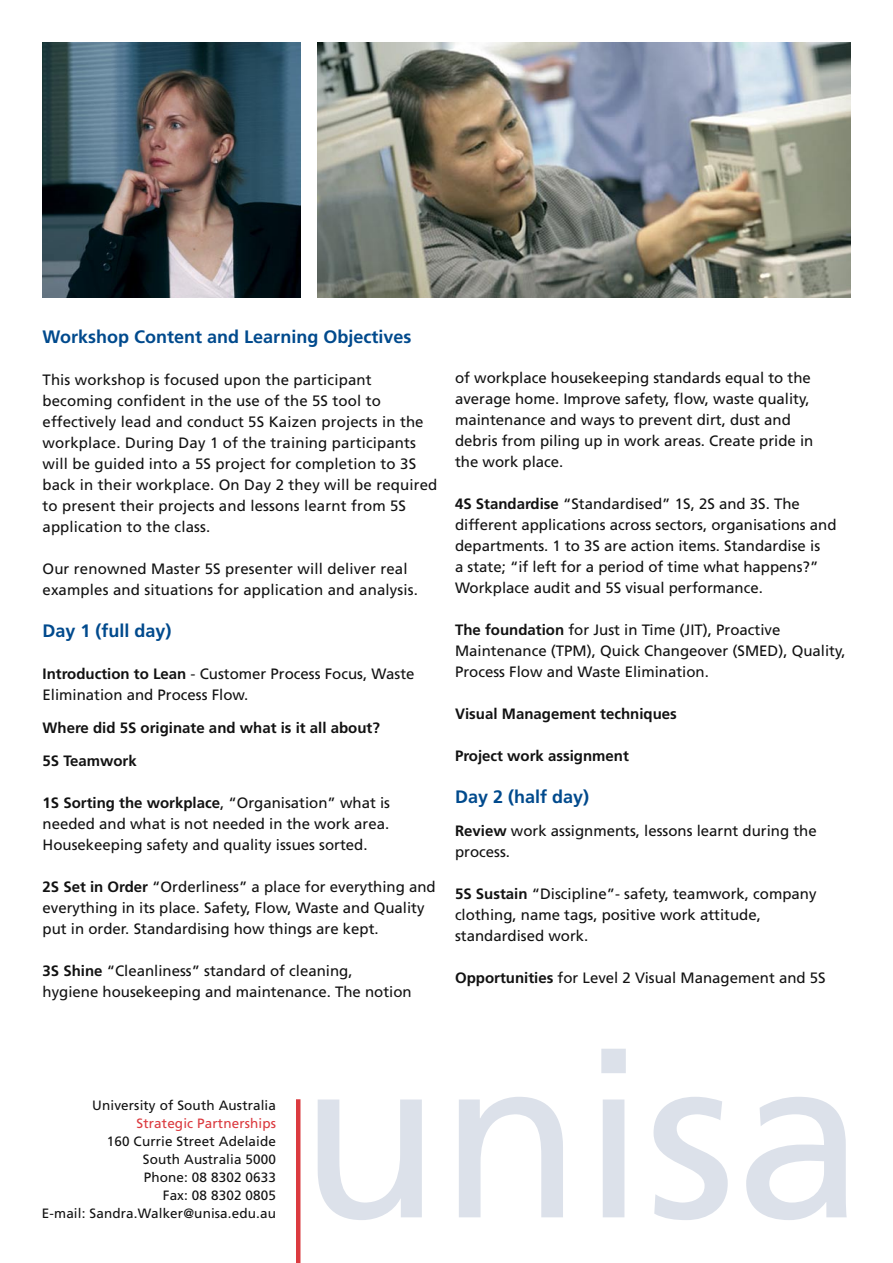
<style>
.page{position:relative;width:893px;height:1263px;background:#fff}
.page>*{position:absolute;margin:0;border:0;box-sizing:border-box;transform-origin:0 0}
.t1{font:231px "Frutiger";color:#dce1ea}
.t2{font:700 18px "Frutiger";color:#004a8d}
.t3{font:15px/21px "Frutiger";color:#121212}
.t4{font:700 15px "Frutiger";color:#121212}
.t5{font:13.5px/18px "Frutiger";letter-spacing:.01em;color:#121212;text-align:right}
.t6{font:13.5px "Frutiger";letter-spacing:.01em;color:#db3a3f}
.s1{font-weight:700}
</style>
<div class="page">
<hr style="left:296px;top:1099px;width:4px;height:164px;background:#db3a3f">
<img style="left:43px;top:43px;width:257px;height:255px">
<img style="left:317px;top:43px;width:533px;height:255px">
<p class="t2" style="left:43px;top:326px;width:371px">Workshop Content and Learning Objectives</p>
<p class="t3" style="left:43px;top:369px;width:396px">This workshop is focused upon the participant becoming confident in the use of the 5S tool to effectively lead and conduct 5S Kaizen projects in the workplace. During Day 1 of the training participants will be guided into a 5S project for completion to 3S back in their workplace. On Day 2 they will be required to present their projects and lessons learnt from 5S application to the class.</p>
<p class="t3" style="left:43px;top:558px;width:377px">Our renowned Master 5S presenter will deliver real examples and situations for application and analysis.</p>
<p class="t2" style="left:43px;top:620px;width:131px">Day 1 (full day)</p>
<p class="t3" style="left:43px;top:663px;width:374px"><span class="s1">Introduction to Lean</span> - Customer Process Focus, Waste<br>Elimination and Process Flow.</p>
<p class="t4" style="left:43px;top:718px;width:339px">Where did 5S originate and what is it all about?</p>
<p class="t4" style="left:43px;top:751px;width:96px">5S Teamwork</p>
<p class="t3" style="left:43px;top:792px;width:349px;text-align:justify"><span class="s1">1S Sorting the workplace</span>, “Organisation” what is needed and what is not needed in the work area.<br>Housekeeping safety and quality issues sorted.</p>
<p class="t3" style="left:43px;top:876px;width:395px"><span class="s1">2S Set in Order</span> “Orderliness” a place for everything and everything in its place. Safety, Flow, Waste and Quality put in order. Standardising how things are kept.</p>
<p class="t3" style="left:43px;top:960px;width:371px"><span class="s1">3S Shine</span> “Cleanliness” standard of cleaning, hygiene housekeeping and maintenance. The notion</p>
<p class="t3" style="left:455px;top:367px;width:360px">of workplace housekeeping standards equal to the average home. Improve safety, flow, waste quality, maintenance and ways to prevent dirt, dust and debris from piling up in work areas. Create pride in the work place.</p>
<p class="t3" style="left:455px;top:493px;width:383px"><span class="s1">4S Standardise</span> “Standardised” 1S, 2S and 3S. The different applications across sectors, organisations and departments. 1 to 3S are action items. Standardise is<br>a state; “if left for a period of time what happens?” Workplace audit and 5S visual performance.</p>
<p class="t3" style="left:455px;top:619px;width:392px"><span class="s1">The foundation</span> for Just in Time (JIT), Proactive<br>Maintenance (TPM), Quick Changeover (SMED), Quality,<br>Process Flow and Waste Elimination.</p>
<p class="t4" style="left:455px;top:705px;width:223px">Visual Management techniques</p>
<p class="t4" style="left:455px;top:747px;width:175px">Project work assignment</p>
<p class="t2" style="left:455px;top:786px;width:136px">Day 2 (half day)</p>
<p class="t3" style="left:455px;top:820px;width:363px"><span class="s1">Review</span> work assignments, lessons learnt during the process.</p>
<p class="t3" style="left:455px;top:883px;width:363px"><span class="s1">5S Sustain</span> “Discipline”- safety, teamwork, company clothing, name tags, positive work attitude, standardised work.</p>
<p class="t3" style="left:455px;top:967px;width:372px"><span class="s1">Opportunities</span> for Level 2 Visual Management and 5S</p>
<p class="t5" style="left:92px;top:1096px;width:185px">University of South Australia</p>
<p class="t6" style="left:137px;top:1115px;width:141px">Strategic Partnerships</p>
<p class="t5" style="left:42px;top:1132px;width:236px">160 Currie Street Adelaide<br>South Australia 5000<br>Phone: 08 8302 0633<br>Fax: 08 8302 0805<br>E-mail: Sandra.Walker@unisa.edu.au</p>
<h1 class="t1" style="left:299px;top:1001px;width:566px">unisa</h1>
</div>
